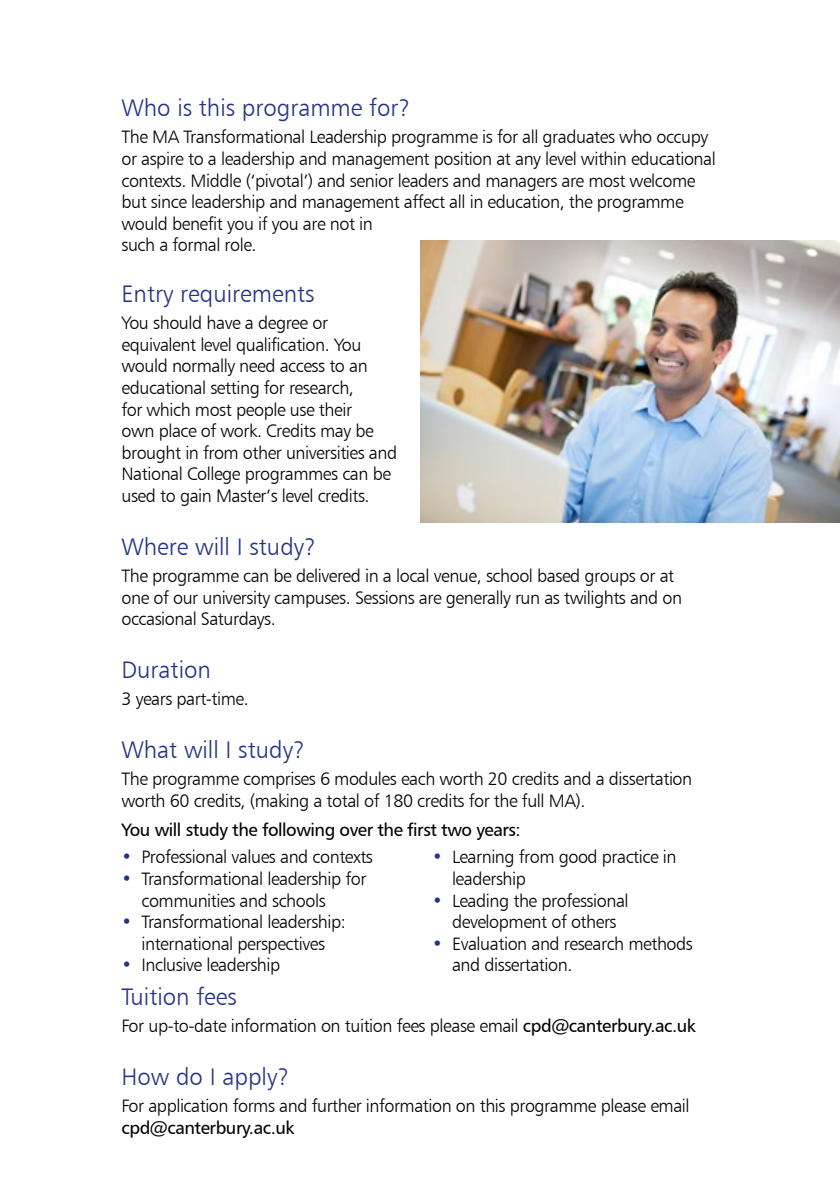
<style>
.page{position:relative;width:840px;height:1191px;background:#fff}
.page>*{position:absolute;margin:0;border:0;box-sizing:border-box;transform-origin:0 0}
.t1{font:24px "Humanist 777 BT Light B";color:#233289}
.t2{font:18px/21.6px "Humanist 777 BT Light B";letter-spacing:-.025em;color:#000}
.t3{font:18px "Humanist 777 BT Roman B";letter-spacing:-.025em;color:#000}
.s1{color:#233289}
.s2{font-family:"Humanist 777 BT Roman B"}
</style>
<div class="page">
<img style="left:420px;top:240px;width:419px;height:283px">
<h1 class="t1" style="left:121px;top:93px;width:290px">Who is this programme for?</h1>
<p class="t2" style="left:121px;top:126px;width:595px">The MA Transformational Leadership programme is for all graduates who occupy or aspire to a leadership and management position at any level within educational contexts. Middle (‘pivotal’) and senior leaders and managers are most welcome but since leadership and management affect all in education, the programme would benefit you if you are not in<br>such a formal role.</p>
<h1 class="t1" style="left:121px;top:279px;width:194px">Entry requirements</h1>
<p class="t2" style="left:121px;top:312px;width:277px">You should have a degree or equivalent level qualification. You would normally need access to an educational setting for research,<br>for which most people use their<br>own place of work. Credits may be brought in from other universities and National College programmes can be used to gain Master’s level credits.</p>
<h1 class="t1" style="left:121px;top:531px;width:196px">Where will I study?</h1>
<p class="t2" style="left:121px;top:565px;width:562px">The programme can be delivered in a local venue, school based groups or at one of our university campuses. Sessions are generally run as twilights and on occasional Saturdays.</p>
<h1 class="t1" style="left:121px;top:655px;width:91px">Duration</h1>
<p class="t2" style="left:121px;top:688px;width:129px">3 years part-time.</p>
<h1 class="t1" style="left:121px;top:735px;width:185px">What will I study?</h1>
<p class="t2" style="left:121px;top:768px;width:572px">The programme comprises 6 modules each worth 20 credits and a dissertation worth 60 credits, (making a total of 180 credits for the full MA).</p>
<p class="t3" style="left:121px;top:818px;width:400px">You will study the following over the first two years:</p>
<p class="t2" style="left:121px;top:846px;width:253px"><span class="s1">•</span> Professional values and contexts</p>
<p class="t2" style="left:141px;top:867px;width:226px;text-indent:-20px"><span class="s1">•</span> Transformational leadership for communities and schools</p>
<p class="t2" style="left:121px;top:910px;width:226px;text-align:center"><span class="s1">•</span> Transformational leadership: international perspectives</p>
<p class="t2" style="left:121px;top:954px;width:160px"><span class="s1">•</span> Inclusive leadership</p>
<p class="t2" style="left:452px;top:846px;width:226px;text-indent:-20px"><span class="s1">•</span> Learning from good practice in leadership</p>
<p class="t2" style="left:432px;top:889px;width:198px;text-align:center"><span class="s1">•</span> Leading the professional development of others</p>
<p class="t2" style="left:452px;top:932px;width:242px;text-indent:-20px"><span class="s1">•</span> Evaluation and research methods and dissertation.</p>
<h1 class="t1" style="left:121px;top:982px;width:117px">Tuition fees</h1>
<p class="t2" style="left:121px;top:1015px;width:575px">For up-to-date information on tuition fees please email <span class="s2">cpd@canterbury.ac.uk</span></p>
<h1 class="t1" style="left:121px;top:1062px;width:169px">How do I apply?</h1>
<p class="t2" style="left:121px;top:1095px;width:569px">For application forms and further information on this programme please email</p>
<p class="t3" style="left:121px;top:1116px;width:174px">cpd@canterbury.ac.uk</p>
</div>
